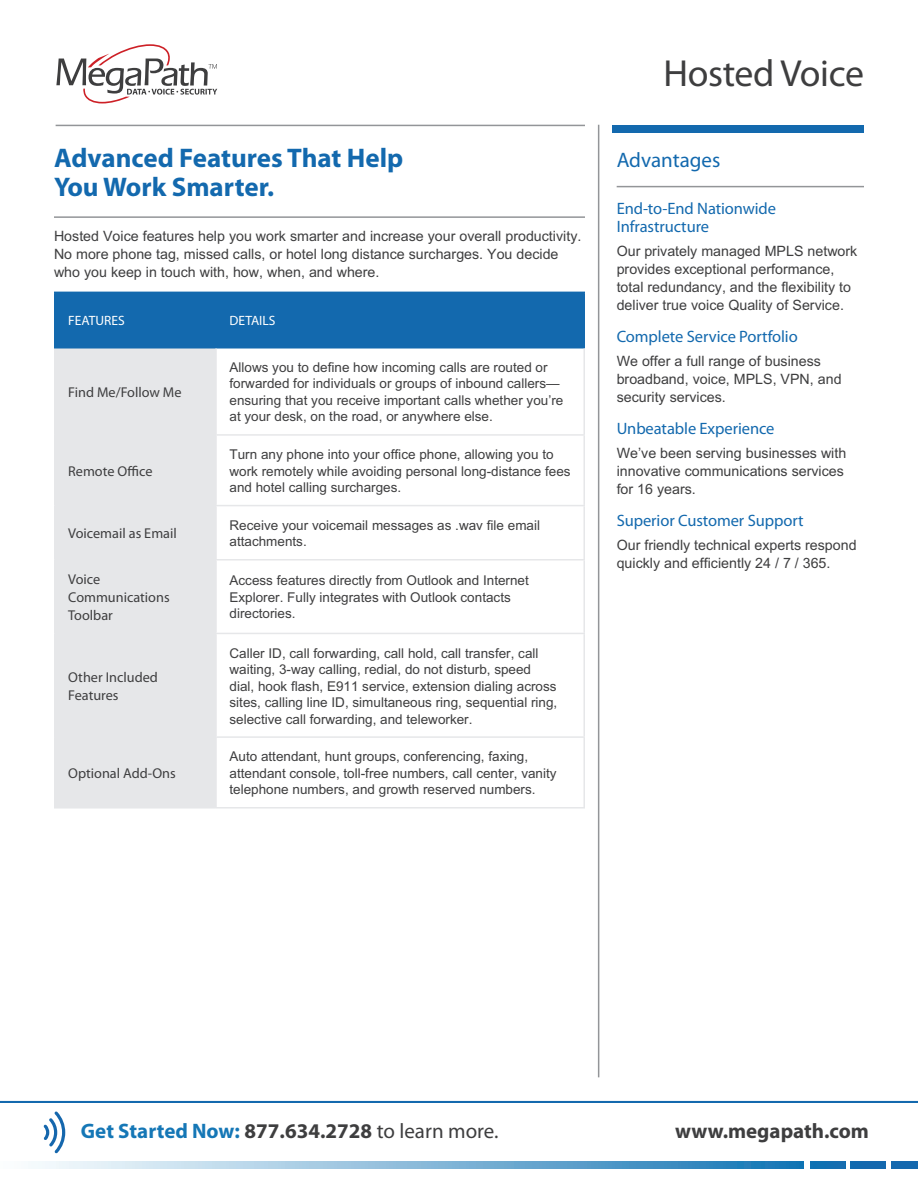
<style>
.page{position:relative;width:918px;height:1188px;background:#fff}
.page>*{position:absolute;margin:0;border:0;box-sizing:border-box;transform-origin:0 0}
.t1{font:37.8px "Myriad Pro";letter-spacing:-.01em;color:#3e3e3f}
.t2{font:700 27px/28.5px "Myriad Pro";color:#1369ae}
.t3{font:700 21px "Myriad Pro";color:#1577b6}
.t4{font:700 21px "Myriad Pro";color:#3e3e3f}
.t5{font:21px "Myriad Pro";color:#1369ae}
.t6{font:16.5px/18px "Myriad Pro";letter-spacing:-.005em;color:#1369ae}
.t7{font:14.25px/18px "Arial";color:#3e3e3f}
.t8{font:14.25px/18px "Myriad Pro";color:#3e3e3f}
.t9{font:13.5px/16.5px "Arial";color:#3e3e3f}
.t10{font:13.5px "Myriad Pro";color:#fff}
.s1{color:#3e3e3f}
.s2{font-weight:400;color:#3e3e3f}
</style>
<div class="page">
<hr style="left:56px;top:125px;width:529px;height:1px;background:#939598">
<hr style="left:598px;top:125px;width:1px;height:952px;background:#939598">
<div style="left:612px;top:125px;width:252px;height:8px;background:#1369ae"></div>
<div style="left:0;top:1101px;width:918px;height:2px;border:1px solid #1369ae"></div>
<div style="left:891px;top:1161px;width:27px;height:8px;background:#1468ae"></div>
<div style="left:850px;top:1161px;width:36px;height:8px;background:#1468ae"></div>
<div style="left:810px;top:1161px;width:35px;height:8px;background:#126fb2"></div>
<svg style="left:31px;top:1161px;width:772px;height:8px"></svg>
<svg style="left:44px;top:1111px;width:21px;height:42px"></svg>
<svg style="left:56px;top:44px;width:161px;height:59px"></svg>
<hr style="left:617px;top:186px;width:247px;height:1px;background:#939598">
<hr style="left:54px;top:216px;width:531px;height:2px;background:#939598">
<div style="left:56px;top:293px;width:528px;height:54px;background:#1369ae"></div>
<div style="left:56px;top:349px;width:159px;height:458px;background:#e6e7e9"></div>
<hr style="left:216px;top:292px;width:369px;height:1px;background:#1369ae">
<hr style="left:584px;top:293px;width:1px;height:54px;background:#1369ae">
<hr style="left:216px;top:347px;width:369px;height:2px;background:#1369ae">
<hr style="left:54px;top:435px;width:2px;height:71px;background:#e6e7e9">
<hr style="left:584px;top:436px;width:1px;height:69px;background:#e6e7e9">
<hr style="left:54px;top:506px;width:2px;height:54px;background:#e6e7e9">
<hr style="left:215px;top:505px;width:370px;height:1px;background:#e6e7e9">
<hr style="left:584px;top:506px;width:1px;height:53px;background:#e6e7e9">
<hr style="left:54px;top:560px;width:2px;height:73px;background:#e6e7e9">
<hr style="left:215px;top:559px;width:370px;height:2px;background:#e6e7e9">
<hr style="left:584px;top:561px;width:1px;height:72px;background:#e6e7e9">
<hr style="left:54px;top:633px;width:2px;height:104px;background:#e6e7e9">
<hr style="left:584px;top:634px;width:1px;height:102px;background:#e6e7e9">
<hr style="left:54px;top:737px;width:2px;height:70px;background:#e6e7e9">
<hr style="left:584px;top:738px;width:1px;height:69px;background:#e6e7e9">
<hr style="left:56px;top:505px;width:159px;height:1px;background:#e6e7e9">
<hr style="left:56px;top:559px;width:159px;height:2px;background:#e6e7e9">
<hr style="left:56px;top:633px;width:159px;height:1px;background:#e6e7e9">
<hr style="left:56px;top:736px;width:159px;height:2px;background:#e6e7e9">
<hr style="left:54px;top:807px;width:161px;height:2px;background:#e6e7e9">
<hr style="left:215px;top:633px;width:370px;height:1px;background:#e6e7e9">
<hr style="left:215px;top:736px;width:370px;height:2px;background:#e6e7e9">
<hr style="left:215px;top:807px;width:370px;height:2px;background:#e6e7e9">
<hr style="left:215px;top:436px;width:2px;height:69px;background:#e6e7e9">
<hr style="left:215px;top:506px;width:2px;height:53px;background:#e6e7e9">
<hr style="left:215px;top:561px;width:2px;height:72px;background:#e6e7e9">
<hr style="left:215px;top:634px;width:2px;height:102px;background:#e6e7e9">
<hr style="left:215px;top:738px;width:2px;height:69px;background:#e6e7e9">
<hr style="left:54px;top:349px;width:2px;height:86px;background:#e6e7e9">
<hr style="left:56px;top:434px;width:159px;height:2px;background:#e6e7e9">
<hr style="left:54px;top:292px;width:162px;height:1px;background:#1369ae">
<hr style="left:54px;top:293px;width:2px;height:54px;background:#1369ae">
<hr style="left:215px;top:293px;width:2px;height:54px;background:#1369ae">
<hr style="left:54px;top:347px;width:162px;height:2px;background:#1369ae">
<hr style="left:215px;top:349px;width:2px;height:85px;background:#e6e7e9">
<hr style="left:584px;top:349px;width:1px;height:85px;background:#e6e7e9">
<hr style="left:215px;top:434px;width:370px;height:2px;background:#e6e7e9">
<h2 class="t2" style="left:54px;top:143px;width:351px">Advanced Features That Help<br>You Work Smarter.</h2>
<p class="t7" style="left:54px;top:227px;width:529px">Hosted Voice features help you work smarter and increase your overall productivity.<br>No more phone tag, missed calls, or hotel long distance surcharges. You decide who you keep in touch with, how, when, and where.</p>
<p class="t10" style="left:68px;top:312px;width:58px">FEATURES</p>
<p class="t10" style="left:229px;top:312px;width:48px">DETAILS</p>
<p class="t8" style="left:68px;top:383px;width:115px">Find Me/Follow Me</p>
<p class="t8" style="left:68px;top:462px;width:86px">Remote Office</p>
<p class="t9" style="left:230px;top:359px;width:335px">Allows you to define how incoming calls are routed or forwarded for individuals or groups of inbound callers— ensuring that you receive important calls whether you’re at your desk, on the road, or anywhere else.</p>
<p class="t9" style="left:230px;top:446px;width:343px">Turn any phone into your office phone, allowing you to work remotely while avoiding personal long-distance fees and hotel calling surcharges.</p>
<p class="t8" style="left:68px;top:524px;width:110px">Voicemail as Email</p>
<p class="t9" style="left:230px;top:517px;width:312px">Receive your voicemail messages as .wav file email attachments.</p>
<p class="t8" style="left:68px;top:570px;width:103px">Voice<br>Communications<br>Toolbar</p>
<p class="t9" style="left:230px;top:572px;width:301px">Access features directly from Outlook and Internet<br>Explorer. Fully integrates with Outlook contacts directories.</p>
<p class="t8" style="left:68px;top:668px;width:91px">Other Included<br>Features</p>
<p class="t8" style="left:68px;top:764px;width:109px">Optional Add-Ons</p>
<p class="t9" style="left:230px;top:645px;width:329px">Caller ID, call forwarding, call hold, call transfer, call waiting, 3-way calling, redial, do not disturb, speed dial, hook flash, E911 service, extension dialing across sites, calling line ID, simultaneous ring, sequential ring, selective call forwarding, and teleworker.</p>
<p class="t9" style="left:230px;top:748px;width:329px">Auto attendant, hunt groups, conferencing, faxing, attendant console, toll-free numbers, call center, vanity telephone numbers, and growth reserved numbers.</p>
<h1 class="t1" style="left:664px;top:50px;width:202px">Hosted Voice</h1>
<h3 class="t5" style="left:617px;top:147px;width:105px">Advantages</h3>
<p class="t6" style="left:617px;top:199px;width:161px">End-to-End Nationwide<br>Infrastructure</p>
<p class="t7" style="left:617px;top:242px;width:242px">Our privately managed MPLS network provides exceptional performance, total redundancy, and the flexibility to deliver true voice Quality of Service.</p>
<p class="t6" style="left:617px;top:327px;width:183px">Complete Service Portfolio</p>
<p class="t7" style="left:617px;top:352px;width:226px">We offer a full range of business broadband, voice, MPLS, VPN, and security services.</p>
<p class="t6" style="left:617px;top:419px;width:159px">Unbeatable Experience</p>
<p class="t7" style="left:617px;top:444px;width:231px">We’ve been serving businesses with innovative communications services for 16 years.</p>
<p class="t6" style="left:617px;top:511px;width:188px">Superior Customer Support</p>
<p class="t7" style="left:617px;top:536px;width:241px">Our friendly technical experts respond quickly and efficiently 24 / 7 / 365.</p>
<h3 class="t3" style="left:81px;top:1117px;width:419px">Get Started Now: <span class="s1">877.634.2728</span> <span class="s2">to learn more.</span></h3>
<h3 class="t4" style="left:675px;top:1117px;width:195px">www.megapath.com</h3>
</div>
